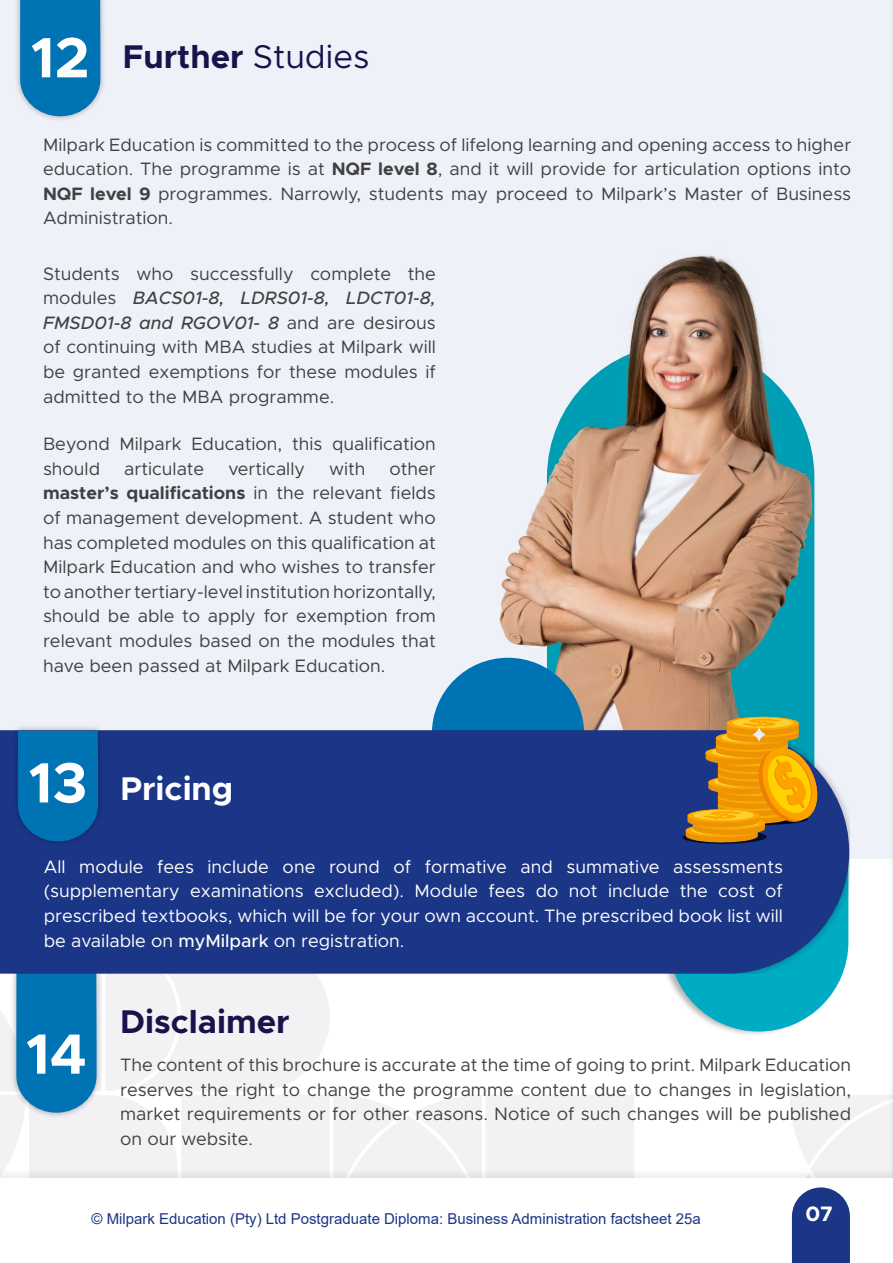
<style>
.page{position:relative;width:893px;height:1263px;background:#fff}
.page>*{position:absolute;margin:0;border:0;box-sizing:border-box;transform-origin:0 0}
.t1{font:700 57px "Metropolis";color:#fff}
.t2{font:700 33px "Metropolis";color:#1a124a}
.t3{font:700 33px "Metropolis";color:#fff}
.t4{font:700 21px "Metropolis";color:#fff}
.t5{font:18px/24.6px "Metropolis";color:#414042;text-align:justify}
.t6{font:18px/24.6px "Metropolis";color:#fff;text-align:justify}
.t7{font:15px "Arial";color:#1c3687}
.s1{font-weight:400}
.s2{font-weight:700}
.s3{font-weight:500;font-style:italic}
.s4{font-weight:500}
</style>
<div class="page">
<div style="left:888px;top:0;width:5px;height:1263px;background:#fafafa"></div>
<hr style="left:892px;top:0;width:1px;height:1263px;background:#fff">
<div style="left:0;top:0;width:893px;height:858px;background:#eff1f9"></div>
<img style="left:499px;top:254px;width:316px;height:476px">
<svg style="left:432px;top:658px;width:152px;height:72px;background:#2f87b9"></svg>
<svg style="left:790px;top:1090px;width:103px;height:76px"></svg>
<div style="left:0;top:1166px;width:893px;height:97px;background:#000;opacity:.09"></div>
<div style="left:0;top:1179px;width:893px;height:84px;background:#fff"></div>
<svg style="left:792px;top:1187px;width:58px;height:76px;background:#304791"></svg>
<div style="left:658px;top:846px;width:190px;height:190px;background:#000;opacity:.3"></div>
<svg style="left:669px;top:973px;width:179px;height:58px"></svg>
<svg style="left:0;top:973px;width:639px;height:206px"></svg>
<div style="left:0;top:730px;width:849px;height:243px;background:#1c3687"></div>
<div style="left:14px;top:0;width:93px;height:123px;background:#000;opacity:.3"></div>
<svg style="left:20px;top:0;width:80px;height:116px;background:#0f7ab8"></svg>
<div style="left:12px;top:725px;width:92px;height:122px;background:#000;opacity:.3"></div>
<svg style="left:18px;top:731px;width:80px;height:110px;background:#016eb1"></svg>
<svg style="left:678px;top:716px;width:142px;height:128px;background:#a8843a"></svg>
<h1 class="t1" style="left:31px;top:22px;width:60px">12</h1>
<h2 class="t2" style="left:123px;top:35px;width:248px">Further <span class="s1">Studies</span></h2>
<p class="t5" style="left:43px;top:132px;width:810px">Milpark Education is committed to the process of lifelong learning and opening access to higher education. The programme is at <span class="s2">NQF level 8</span>, and it will provide for articulation options into <span class="s2">NQF level 9</span> programmes. Narrowly, students may proceed to Milpark’s Master of Business Administration.</p>
<p class="t5" style="left:43px;top:261px;width:394px">Students who successfully complete the modules <span class="s3">BACS01-8, LDRS01-8, LDCT01-8, FMSD01-8 and RGOV01- 8</span> and are desirous of continuing with MBA studies at Milpark will be granted exemptions for these modules if admitted to the MBA programme.</p>
<p class="t5" style="left:43px;top:432px;width:394px">Beyond Milpark Education, this qualification should</p>
<p class="t5" style="left:124px;top:456px;width:82px">articulate</p>
<p class="t5" style="left:228px;top:456px;width:78px">vertically</p>
<p class="t5" style="left:329px;top:456px;width:38px">with</p>
<p class="t5" style="left:43px;top:456px;width:394px;text-indent:346px">other <span class="s2">master’s qualifications</span> in the relevant fields of management development. A student who has completed modules on this qualification at Milpark Education and who wishes to transfer to another tertiary-level institution horizontally, should be able to apply for exemption from relevant modules based on the modules that have been passed at Milpark Education.</p>
<h1 class="t1" style="left:29px;top:747px;width:60px">13</h1>
<h2 class="t3" style="left:120px;top:768px;width:114px">Pricing</h2>
<p class="t6" style="left:44px;top:854px;width:741px">All module fees include one round of formative and summative assessments (supplementary examinations excluded). Module fees do not include the cost of prescribed textbooks, which will be for your own account. The prescribed book list will be available on <span class="s4">myMilpark</span> on registration.</p>
<h1 class="t1" style="left:26px;top:1018px;width:62px">14</h1>
<h2 class="t2" style="left:120px;top:1001px;width:171px">Disclaimer</h2>
<p class="t5" style="left:120px;top:1052px;width:733px">The content of this brochure is accurate at the time of going to print. Milpark Education reserves the right to change the programme content due to changes in legislation, market requirements or for other reasons. Notice of such changes will be published on our website.</p>
<p class="t7" style="left:92px;top:1208px;width:611px">© Milpark Education (Pty) Ltd Postgraduate Diploma: Business Administration factsheet 25a</p>
<p class="t4" style="left:805px;top:1200px;width:29px">07</p>
</div>
